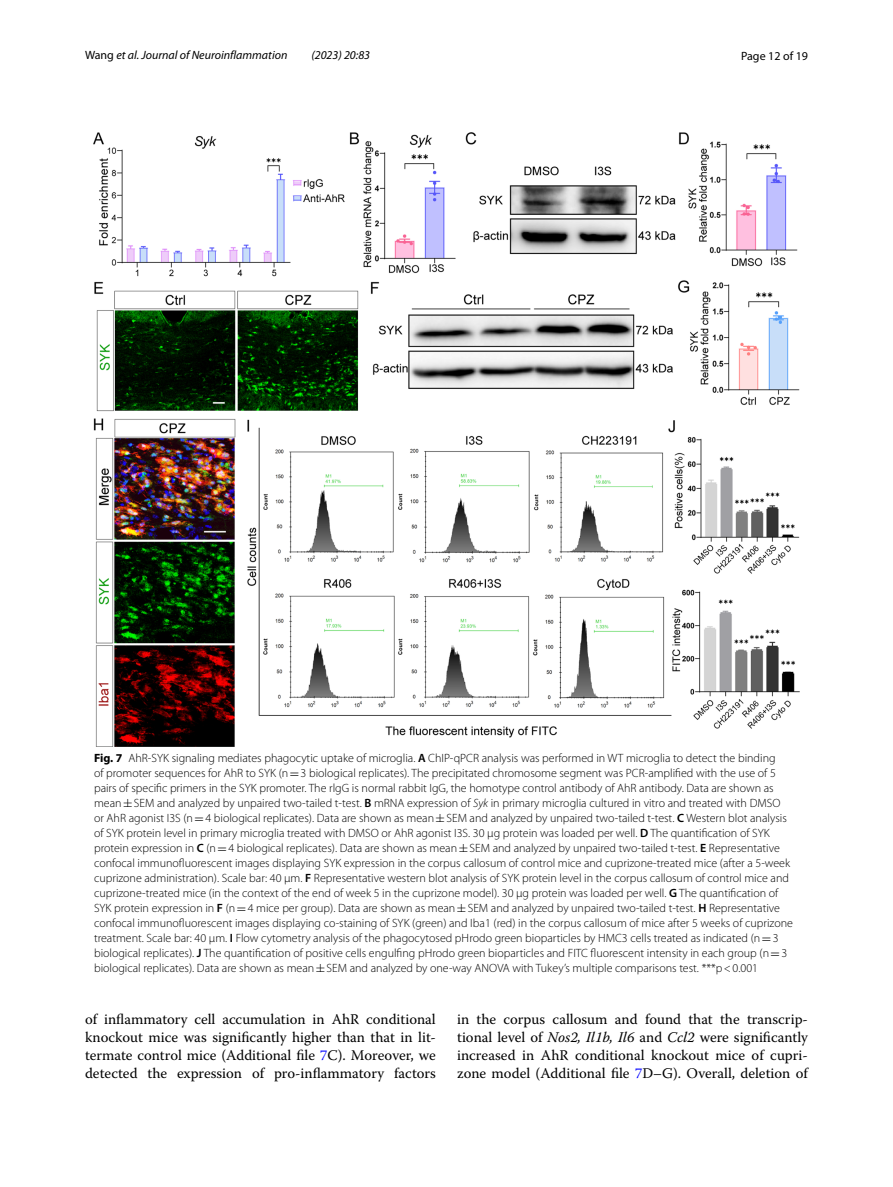
<style>
.page{position:relative;width:893px;height:1187px;background:#fff}
.page>*{position:absolute;margin:0;border:0;box-sizing:border-box;transform-origin:0 0}
.t1{font:14.7px/18px "Warnock Pro";color:#000;text-align:justify}
.t2{font:300 12px/15px "Myriad Pro";color:#000}
.t3{font:italic 12px "Myriad Pro";color:#000}
.t4{font:12px "Myriad Pro";color:#000}
.s1{font-style:normal}
.s2{font-weight:700}
.s3{font-weight:600}
.s4{font-family:"MTSY";font-weight:400}
.s5{font-style:italic}
.s6{color:#00f}
</style>
<div class="page">
<img style="left:94px;top:133px;width:705px;height:613px">
<p class="t3" style="left:85px;top:48px;width:204px"><span class="s1">Wang</span> et al. Journal of Neuroinflammation</p>
<p class="t3" style="left:311px;top:48px;width:60px">(2023) 20:83</p>
<p class="t4" style="left:741px;top:48px;width:68px">Page 12 of 19</p>
<p class="t2" style="left:94px;top:750px;width:700px"><span class="s2">Fig. 7</span> AhR-SYK signaling mediates phagocytic uptake of microglia. <span class="s3">A</span> ChIP-qPCR analysis was performed in WT microglia to detect the binding<br>of promoter sequences for AhR to SYK (n<span class="s4">=</span>3 biological replicates). The precipitated chromosome segment was PCR-amplified with the use of 5 pairs of specific primers in the SYK promoter. The rlgG is normal rabbit IgG, the homotype control antibody of AhR antibody. Data are shown as mean<span class="s4">±</span>SEM and analyzed by unpaired two-tailed t-test. <span class="s3">B</span> mRNA expression of <span class="s5">Syk</span> in primary microglia cultured in vitro and treated with DMSO or AhR agonist I3S (n<span class="s4">=</span>4 biological replicates). Data are shown as mean<span class="s4">±</span>SEM and analyzed by unpaired two-tailed t-test. <span class="s3">C</span> Western blot analysis of SYK protein level in primary microglia treated with DMSO or AhR agonist I3S. 30 μg protein was loaded per well. <span class="s3">D</span> The quantification of SYK protein expression in <span class="s3">C</span> (n<span class="s4">=</span>4 biological replicates). Data are shown as mean<span class="s4">±</span>SEM and analyzed by unpaired two-tailed t-test. <span class="s3">E</span> Representative confocal immunofluorescent images displaying SYK expression in the corpus callosum of control mice and cuprizone-treated mice (after a 5-week cuprizone administration). Scale bar: 40 μm. <span class="s3">F</span> Representative western blot analysis of SYK protein level in the corpus callosum of control mice and cuprizone-treated mice (in the context of the end of week 5 in the cuprizone model). 30 μg protein was loaded per well. <span class="s3">G</span> The quantification of SYK protein expression in <span class="s3">F</span> (n<span class="s4">=</span>4 mice per group). Data are shown as mean<span class="s4">±</span>SEM and analyzed by unpaired two-tailed t-test. <span class="s3">H</span> Representative confocal immunofluorescent images displaying co-staining of SYK (green) and Iba1 (red) in the corpus callosum of mice after 5 weeks of cuprizone treatment. Scale bar: 40 μm. <span class="s3">I</span> Flow cytometry analysis of the phagocytosed pHrodo green bioparticles by HMC3 cells treated as indicated (n<span class="s4">=</span>3 biological replicates). <span class="s3">J</span> The quantification of positive cells engulfing pHrodo green bioparticles and FITC fluorescent intensity in each group (n<span class="s4">=</span>3 biological replicates). Data are shown as mean<span class="s4">±</span>SEM and analyzed by one-way ANOVA with Tukey’s multiple comparisons test. ***p&lt;0.001</p>
<p class="t1" style="left:85px;top:1010px;width:352px">of inflammatory cell accumulation in AhR conditional knockout mice was significantly higher than that in lit&shy;termate control mice (Additional file <span class="s6">7</span>C). Moreover, we detected the expression of pro-inflammatory factors</p>
<p class="t1" style="left:457px;top:1010px;width:352px">in the corpus callosum and found that the transcrip&shy;tional level of <span class="s5">Nos2, Il1b, Il6</span> and <span class="s5">Ccl2</span> were significantly increased in AhR conditional knockout mice of cupri&shy;zone model (Additional file <span class="s6">7</span>D–G). Overall, deletion of</p>
</div>
